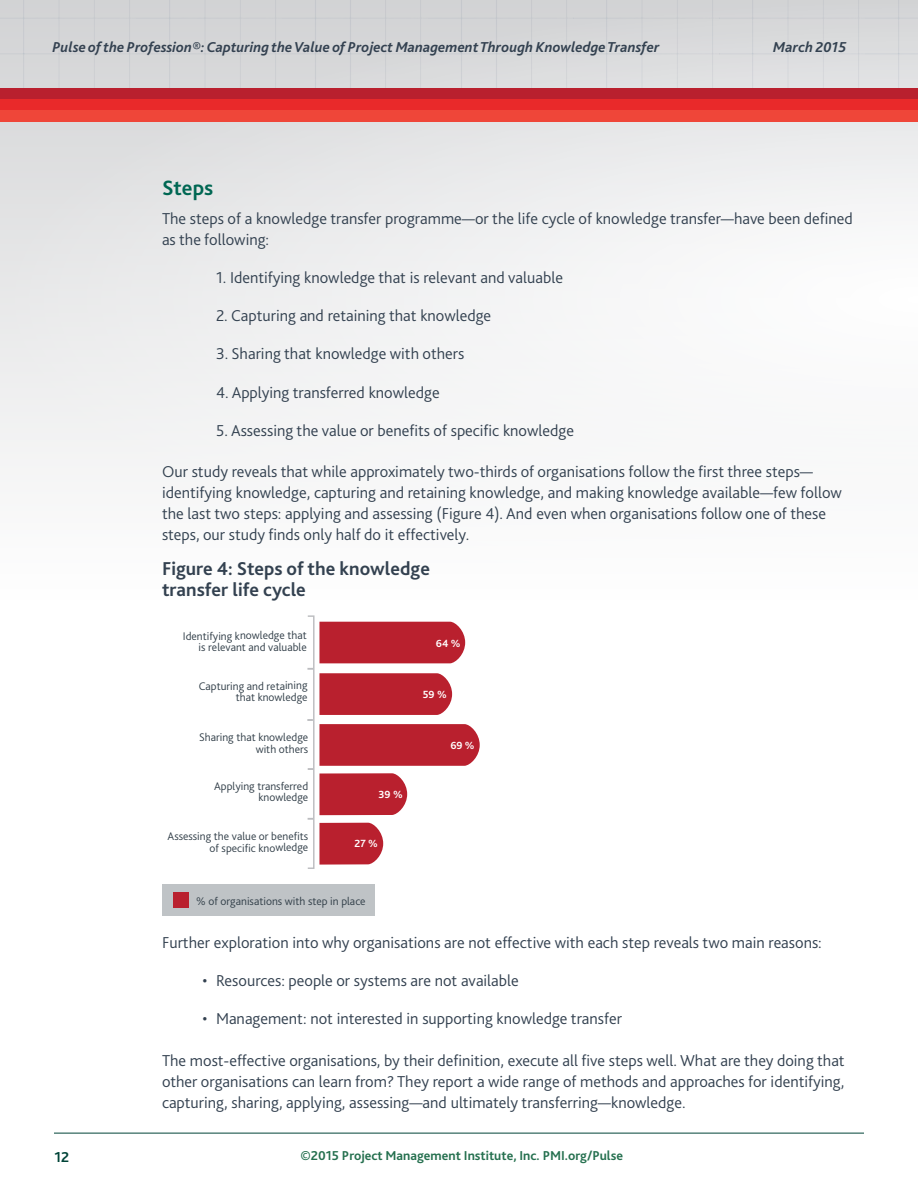
<style>
.page{position:relative;width:918px;height:1188px;background:#fff}
.page>*{position:absolute;margin:0;border:0;box-sizing:border-box;transform-origin:0 0}
.t1{font:700 21.75px "Bliss 2";color:#006753}
.t2{font:700 19.5px/21px "Bliss 2";color:#334150}
.t3{font:700 18.15px "Bliss 2";color:#334150}
.t4{font:300 16.5px/21px "Bliss 2";color:#334150}
.t5{font:italic 700 15px "Bliss 2";color:#334150}
.t6{font:700 15px "Bliss 2";color:#004438}
.t7{font:700 13.5px "Bliss 2";color:#25704f}
.t8{font:300 11.55px/11.6px "Bliss 2";letter-spacing:-.005em;color:#313e48;text-align:right}
.t9{font:700 10.95px "Bliss 2";color:#fff}
</style>
<div class="page">
<svg style="left:0;top:121px;width:918px;height:347px"></svg>
<img style="left:0;top:0;width:918px;height:88px">
<div style="left:0;top:88px;width:918px;height:11px;background:#b9202e"></div>
<div style="left:0;top:99px;width:918px;height:11px;background:#e9292a"></div>
<div style="left:0;top:110px;width:918px;height:11px;background:#ef4639"></div>
<hr style="left:54px;top:1133px;width:810px;height:1px;background:#004438">
<div style="left:319px;top:622px;width:146px;height:41px;background:#b9202e"></div>
<div style="left:307px;top:615px;width:8px;height:254px;border:1px solid #bcbdc0"></div>
<svg style="left:319px;top:724px;width:161px;height:42px;background:#bb2835"></svg>
<svg style="left:319px;top:773px;width:88px;height:42px;background:#bc2c39"></svg>
<svg style="left:319px;top:823px;width:64px;height:42px;background:#be303d"></svg>
<svg style="left:319px;top:673px;width:133px;height:42px;background:#bb2836"></svg>
<svg style="left:307px;top:668px;width:6px;height:2px"></svg>
<svg style="left:307px;top:719px;width:6px;height:2px"></svg>
<div style="left:162px;top:885px;width:212px;height:31px;background:#bfc3c6"></div>
<div style="left:174px;top:893px;width:15px;height:15px;background:#b9202e"></div>
<p class="t5" style="left:52px;top:37px;width:609px">Pulse of the Profession®: Capturing the Value of Project Management Through Knowledge Transfer</p>
<p class="t5" style="left:773px;top:38px;width:75px">March 2015</p>
<h1 class="t1" style="left:162px;top:174px;width:53px">Steps</h1>
<p class="t4" style="left:162px;top:207px;width:692px">The steps of a knowledge transfer programme—or the life cycle of knowledge transfer—have been defined as the following:</p>
<p class="t4" style="left:216px;top:266px;width:349px">1. Identifying knowledge that is relevant and valuable</p>
<p class="t4" style="left:216px;top:305px;width:277px">2. Capturing and retaining that knowledge</p>
<p class="t4" style="left:216px;top:343px;width:250px">3. Sharing that knowledge with others</p>
<p class="t4" style="left:216px;top:381px;width:225px">4. Applying transferred knowledge</p>
<p class="t4" style="left:216px;top:419px;width:360px">5. Assessing the value or benefits of specific knowledge</p>
<p class="t4" style="left:162px;top:461px;width:681px">Our study reveals that while approximately two-thirds of organisations follow the first three steps— identifying knowledge, capturing and retaining knowledge, and making knowledge available—few follow the last two steps: applying and assessing (Figure 4). And even when organisations follow one of these steps, our study finds only half do it effectively.</p>
<p class="t2" style="left:162px;top:557px;width:269px">Figure 4: Steps of the knowledge transfer life cycle</p>
<p class="t3" style="left:185px;top:560px;width:64px">Figure 4</p>
<p class="t8" style="left:183px;top:630px;width:125px">Identifying knowledge that is relevant and valuable</p>
<p class="t8" style="left:199px;top:680px;width:110px">Capturing and retaining that knowledge</p>
<p class="t8" style="left:199px;top:731px;width:111px">Sharing that knowledge with others</p>
<p class="t8" style="left:214px;top:780px;width:96px">Applying transferred knowledge</p>
<p class="t8" style="left:168px;top:830px;width:142px">Assessing the value or benefits of specific knowledge</p>
<p class="t9" style="left:379px;top:787px;width:26px">39 %</p>
<p class="t9" style="left:355px;top:837px;width:25px">27 %</p>
<p class="t8" style="left:196px;top:895px;width:171px">% of organisations with step in place</p>
<p class="t9" style="left:436px;top:636px;width:26px">64 %</p>
<p class="t9" style="left:423px;top:688px;width:25px">59 %</p>
<p class="t9" style="left:450px;top:739px;width:26px">69 %</p>
<p class="t6" style="left:55px;top:1147px;width:16px">12</p>
<p class="t4" style="left:162px;top:932px;width:661px">Further exploration into why organisations are not effective with each step reveals two main reasons:</p>
<p class="t4" style="left:203px;top:970px;width:318px">• Resources: people or systems are not available</p>
<p class="t4" style="left:203px;top:1008px;width:421px">• Management: not interested in supporting knowledge transfer</p>
<p class="t4" style="left:162px;top:1049px;width:684px;text-align:justify">The most-effective organisations, by their definition, execute all five steps well. What are they doing that other organisations can learn from? They report a wide range of methods and approaches for identifying, capturing, sharing, applying, assessing—and ultimately transferring—knowledge.</p>
<p class="t7" style="left:301px;top:1148px;width:324px">©2015 Project Management Institute, Inc. PMI.org/Pulse</p>
</div>
